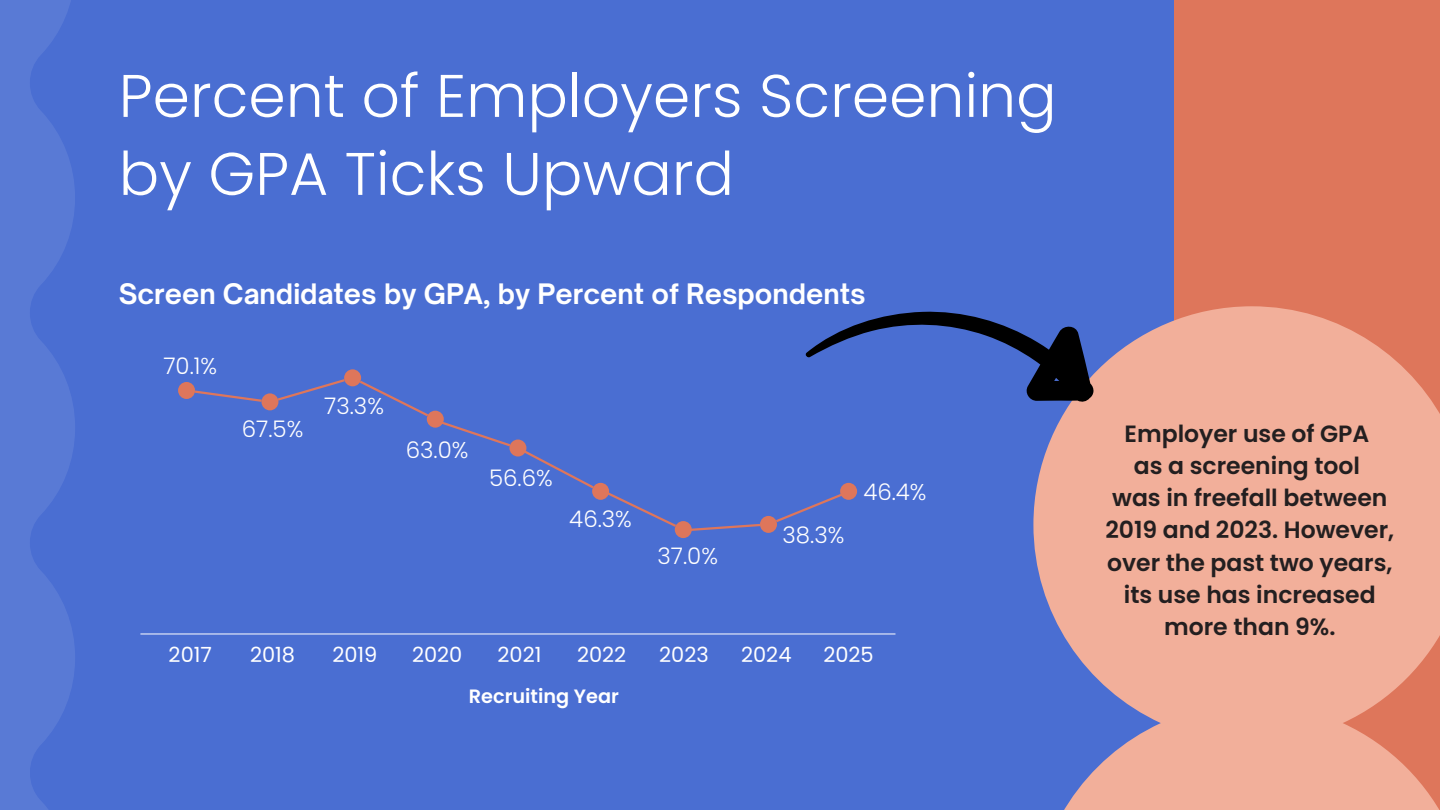
<style>
.page{position:relative;width:1440px;height:810px;background:#4a6ed2}
.page>*{position:absolute;margin:0;border:0;box-sizing:border-box;transform-origin:0 0}
.t1{font:300 60px/78px "Poppins";color:#fff}
.t2{font:700 27px "Open Sauce One";color:#fff}
.t3{font:600 23.5px/32.2px "Poppins";color:#231f20;text-align:center}
.t4{font:300 22.9px "Poppins";color:#fff}
.t5{font:20.9px "Poppins";color:#fff}
.t6{font:600 19.3px "Poppins";color:#fff}
</style>
<div class="page">
<svg style="left:0;top:0;width:75px;height:810px;fill:#597ad5"></svg>
<div style="left:1174px;top:0;width:266px;height:810px;background:#de765b"></div>
<svg style="left:1033px;top:306px;width:407px;height:504px;fill:#f2af9a"></svg>
<svg style="left:805px;top:308px;width:289px;height:101px"></svg>
<div style="left:261px;top:393px;width:17px;height:17px;background:#de765b;border-radius:50%"></div>
<div style="left:344px;top:369px;width:17px;height:17px;background:#de765b;border-radius:50%"></div>
<div style="left:675px;top:521px;width:17px;height:17px;background:#de765b;border-radius:50%"></div>
<div style="left:760px;top:516px;width:17px;height:17px;background:#de765b;border-radius:50%"></div>
<div style="left:840px;top:483px;width:17px;height:17px;background:#de765b;border-radius:50%"></div>
<div style="left:178px;top:382px;width:17px;height:17px;background:#de765b;border-radius:50%"></div>
<svg style="left:192px;top:390px;width:72px;height:13px"></svg>
<svg style="left:275px;top:377px;width:72px;height:25px"></svg>
<svg style="left:773px;top:489px;width:79px;height:35px"></svg>
<svg style="left:357px;top:380px;width:405px;height:153px"></svg>
<hr style="left:140px;top:634px;width:755px;height:1px;background:#fff">
<p class="t1" style="left:119px;top:57px;width:939px">Percent of Employers Screening by GPA Ticks Upward</p>
<h1 class="t2" style="left:119px;top:277px;width:749px">Screen Candidates by GPA, by Percent of Respondents</h1>
<p class="t4" style="left:163px;top:350px;width:55px">70.1%</p>
<p class="t4" style="left:324px;top:390px;width:61px">73.3%</p>
<p class="t4" style="left:242px;top:413px;width:63px">67.5%</p>
<p class="t3" style="left:1105px;top:417px;width:290px">Employer use of GPA<br>as a screening tool<br>was in freefall between<br>2019 and 2023. However, over the past two years, its use has increased more than 9%.</p>
<p class="t4" style="left:406px;top:434px;width:64px">63.0%</p>
<p class="t4" style="left:489px;top:462px;width:65px">56.6%</p>
<h4 class="t4" style="left:863px;top:476px;width:65px">46.4%</h4>
<p class="t4" style="left:569px;top:503px;width:64px">46.3%</p>
<h4 class="t4" style="left:783px;top:519px;width:63px">38.3%</h4>
<h4 class="t4" style="left:658px;top:540px;width:62px">37.0%</h4>
<h2 class="t5" style="left:169px;top:640px;width:45px">2017</h2>
<p class="t5" style="left:250px;top:640px;width:47px">2018</p>
<h3 class="t5" style="left:332px;top:640px;width:47px">2019</h3>
<p class="t5" style="left:412px;top:640px;width:52px">2020</p>
<h4 class="t5" style="left:498px;top:640px;width:45px">2021</h4>
<h4 class="t5" style="left:577px;top:640px;width:51px">2022</h4>
<h4 class="t5" style="left:659px;top:640px;width:51px">2023</h4>
<h4 class="t5" style="left:741px;top:640px;width:52px">2024</h4>
<h4 class="t5" style="left:823px;top:640px;width:52px">2025</h4>
<h4 class="t6" style="left:469px;top:682px;width:152px">Recruiting Year</h4>
</div>
